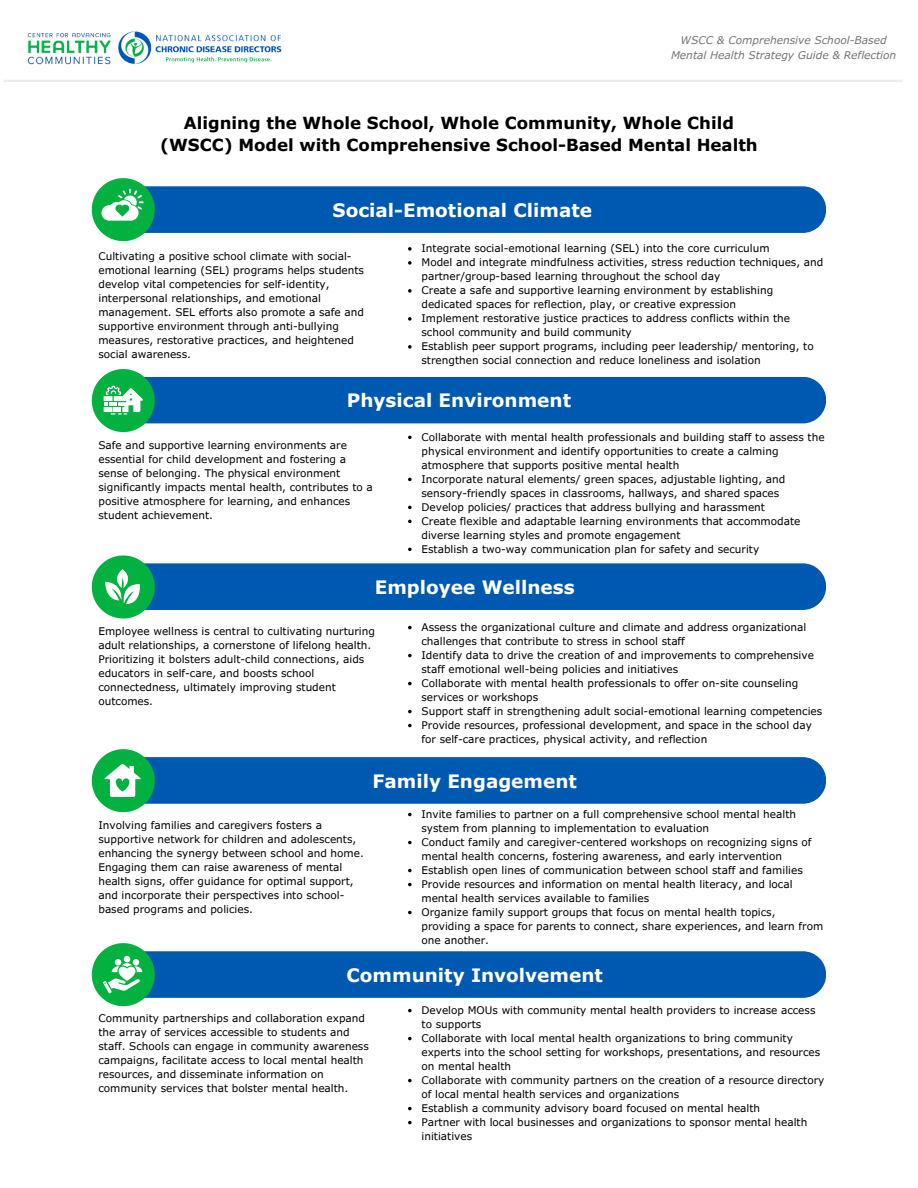
<style>
.page{position:relative;width:918px;height:1188px;background:#fff}
.page>*{position:absolute;margin:0;border:0;box-sizing:border-box;transform-origin:0 0}
.t1{font:700 18.45px "Verdana Pro";color:#fff}
.t2{font:700 16.65px/22.5px "Verdana Pro";color:#000;text-align:center}
.t3{font:italic 10.65px/14.1px "Verdana Pro";color:#737373;text-align:center}
.t4{font:10.5px/14px "Verdana Pro";color:#000}
</style>
<div class="page">
<div style="left:123px;top:186px;width:703px;height:47px;background:#0059b0;border-radius:23px"></div>
<div style="left:123px;top:377px;width:703px;height:46px;background:#0059b0;border-radius:23px"></div>
<div style="left:123px;top:563px;width:703px;height:47px;background:#0059b0;border-radius:23px"></div>
<div style="left:123px;top:757px;width:703px;height:47px;background:#0059b0;border-radius:23px"></div>
<div style="left:123px;top:951px;width:703px;height:47px;background:#0059b0;border-radius:23px"></div>
<svg style="left:92px;top:178px;width:63px;height:63px"></svg>
<svg style="left:92px;top:369px;width:63px;height:63px"></svg>
<svg style="left:92px;top:555px;width:63px;height:63px"></svg>
<svg style="left:92px;top:749px;width:63px;height:63px"></svg>
<svg style="left:92px;top:943px;width:63px;height:63px"></svg>
<svg style="left:408px;top:247px;width:4px;height:4px"></svg>
<svg style="left:408px;top:261px;width:4px;height:4px"></svg>
<svg style="left:408px;top:289px;width:4px;height:4px"></svg>
<svg style="left:408px;top:317px;width:4px;height:4px"></svg>
<svg style="left:408px;top:345px;width:4px;height:4px"></svg>
<svg style="left:408px;top:436px;width:4px;height:3px"></svg>
<svg style="left:408px;top:478px;width:4px;height:3px"></svg>
<svg style="left:408px;top:506px;width:4px;height:3px"></svg>
<svg style="left:408px;top:520px;width:4px;height:3px"></svg>
<svg style="left:408px;top:548px;width:4px;height:3px"></svg>
<svg style="left:408px;top:626px;width:4px;height:3px"></svg>
<svg style="left:408px;top:654px;width:4px;height:3px"></svg>
<svg style="left:408px;top:682px;width:4px;height:3px"></svg>
<svg style="left:408px;top:710px;width:4px;height:3px"></svg>
<svg style="left:408px;top:724px;width:4px;height:3px"></svg>
<svg style="left:408px;top:813px;width:4px;height:3px"></svg>
<svg style="left:408px;top:841px;width:4px;height:3px"></svg>
<svg style="left:408px;top:869px;width:4px;height:3px"></svg>
<svg style="left:408px;top:883px;width:4px;height:3px"></svg>
<svg style="left:408px;top:911px;width:4px;height:3px"></svg>
<svg style="left:408px;top:1009px;width:4px;height:3px"></svg>
<svg style="left:408px;top:1037px;width:4px;height:3px"></svg>
<svg style="left:408px;top:1079px;width:4px;height:3px"></svg>
<svg style="left:408px;top:1107px;width:4px;height:3px"></svg>
<svg style="left:408px;top:1121px;width:4px;height:3px"></svg>
<img style="left:27px;top:31px;width:255px;height:34px">
<hr style="left:4px;top:80px;width:899px;height:2px;background:#ededed">
<p class="t3" style="left:671px;top:33px;width:227px">WSCC &amp; Comprehensive School-Based<br>Mental Health Strategy Guide &amp; Reflection</p>
<p class="t2" style="left:160px;top:111px;width:599px">Aligning the Whole School, Whole Community, Whole Child (WSCC) Model with Comprehensive School-Based Mental Health</p>
<p class="t1" style="left:333px;top:198px;width:261px">Social-Emotional Climate</p>
<p class="t4" style="left:98px;top:248px;width:267px">Cultivating a positive school climate with social&shy;emotional learning (SEL) programs helps students develop vital competencies for self-identity, interpersonal relationships, and emotional management. SEL efforts also promote a safe and supportive environment through anti-bullying measures, restorative practices, and heightened social awareness.</p>
<p class="t4" style="left:422px;top:241px;width:350px">Integrate social-emotional learning (SEL) into the core curriculum</p>
<p class="t4" style="left:422px;top:255px;width:403px">Model and integrate mindfulness activities, stress reduction techniques, and partner/group-based learning throughout the school day</p>
<p class="t4" style="left:422px;top:283px;width:353px">Create a safe and supportive learning environment by establishing dedicated spaces for reflection, play, or creative expression</p>
<p class="t4" style="left:422px;top:311px;width:370px">Implement restorative justice practices to address conflicts within the school community and build community</p>
<h1 class="t4" style="left:422px;top:339px;width:394px">Establish peer support programs, including peer leadership/ mentoring, to strengthen social connection and reduce loneliness and isolation</h1>
<h2 class="t1" style="left:347px;top:388px;width:226px">Physical Environment</h2>
<p class="t4" style="left:98px;top:438px;width:276px">Safe and supportive learning environments are essential for child development and fostering a sense of belonging. The physical environment significantly impacts mental health, contributes to a positive atmosphere for learning, and enhances student achievement.</p>
<p class="t4" style="left:422px;top:430px;width:405px">Collaborate with mental health professionals and building staff to assess the physical environment and identify opportunities to create a calming atmosphere that supports positive mental health</p>
<p class="t4" style="left:422px;top:472px;width:365px">Incorporate natural elements/ green spaces, adjustable lighting, and sensory-friendly spaces in classrooms, hallways, and shared spaces</p>
<p class="t4" style="left:422px;top:500px;width:345px">Develop policies/ practices that address bullying and harassment</p>
<p class="t4" style="left:422px;top:514px;width:380px">Create flexible and adaptable learning environments that accommodate diverse learning styles and promote engagement</p>
<p class="t4" style="left:422px;top:542px;width:339px">Establish a two-way communication plan for safety and security</p>
<p class="t1" style="left:375px;top:575px;width:202px">Employee Wellness</p>
<p class="t4" style="left:98px;top:624px;width:278px">Employee wellness is central to cultivating nurturing adult relationships, a cornerstone of lifelong health.<br>Prioritizing it bolsters adult-child connections, aids educators in self-care, and boosts school connectedness, ultimately improving student outcomes.</p>
<p class="t4" style="left:422px;top:620px;width:386px">Assess the organizational culture and climate and address organizational challenges that contribute to stress in school staff</p>
<p class="t4" style="left:422px;top:648px;width:394px">Identify data to drive the creation of and improvements to comprehensive staff emotional well-being policies and initiatives</p>
<p class="t4" style="left:422px;top:676px;width:378px">Collaborate with mental health professionals to offer on-site counseling services or workshops</p>
<h1 class="t4" style="left:422px;top:704px;width:402px">Support staff in strengthening adult social-emotional learning competencies</h1>
<p class="t4" style="left:422px;top:718px;width:392px">Provide resources, professional development, and space in the school day for self-care practices, physical activity, and reflection</p>
<p class="t4" style="left:98px;top:817px;width:267px">Involving families and caregivers fosters a supportive network for children and adolescents, enhancing the synergy between school and home.<br>Engaging them can raise awareness of mental health signs, offer guidance for optimal support, and incorporate their perspectives into school&shy;based programs and policies.</p>
<p class="t1" style="left:373px;top:769px;width:206px">Family Engagement</p>
<p class="t4" style="left:422px;top:807px;width:376px">Invite families to partner on a full comprehensive school mental health system from planning to implementation to evaluation</p>
<p class="t4" style="left:422px;top:835px;width:392px">Conduct family and caregiver-centered workshops on recognizing signs of mental health concerns, fostering awareness, and early intervention</p>
<p class="t4" style="left:422px;top:863px;width:383px">Establish open lines of communication between school staff and families</p>
<p class="t4" style="left:422px;top:877px;width:373px">Provide resources and information on mental health literacy, and local mental health services available to families</p>
<p class="t4" style="left:422px;top:905px;width:403px">Organize family support groups that focus on mental health topics, providing a space for parents to connect, share experiences, and learn from one another.</p>
<h1 class="t1" style="left:347px;top:963px;width:258px">Community Involvement</h1>
<p class="t4" style="left:98px;top:1011px;width:272px">Community partnerships and collaboration expand the array of services accessible to students and staff. Schools can engage in community awareness campaigns, facilitate access to local mental health resources, and disseminate information on community services that bolster mental health.</p>
<p class="t4" style="left:422px;top:1003px;width:395px">Develop MOUs with community mental health providers to increase access to supports</p>
<p class="t4" style="left:422px;top:1031px;width:400px">Collaborate with local mental health organizations to bring community experts into the school setting for workshops, presentations, and resources on mental health</p>
<h1 class="t4" style="left:422px;top:1073px;width:404px">Collaborate with community partners on the creation of a resource directory of local mental health services and organizations</h1>
<p class="t4" style="left:422px;top:1101px;width:340px">Establish a community advisory board focused on mental health</p>
<p class="t4" style="left:422px;top:1115px;width:387px">Partner with local businesses and organizations to sponsor mental health initiatives</p>
</div>
